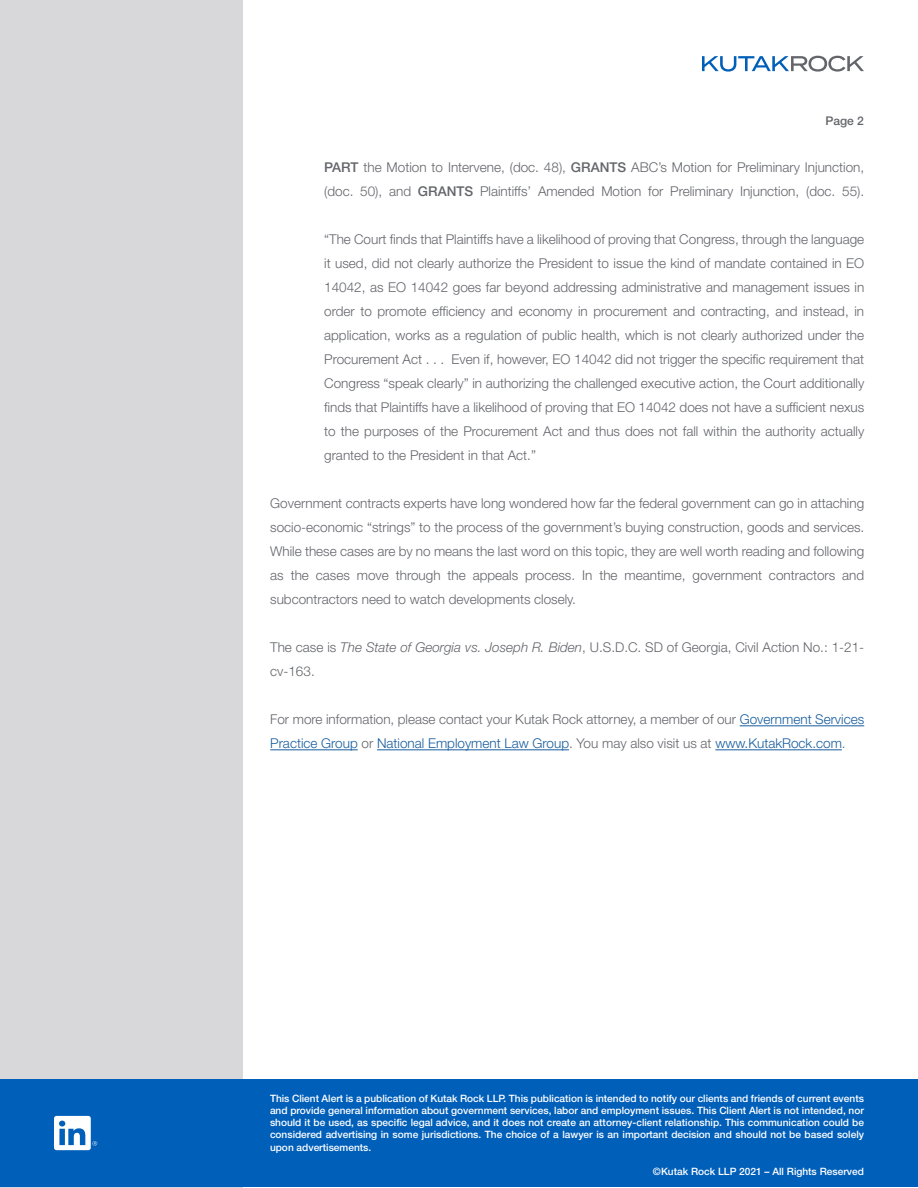
<style>
.page{position:relative;width:918px;height:1188px;background:#fff}
.page>*{position:absolute;margin:0;border:0;box-sizing:border-box;transform-origin:0 0}
.t1{font:300 13.5px/24px "Helvetica Neue LT Std";color:#63656a}
.t2{font:500 12px "Helvetica Neue LT Std";color:#63656a}
.t3{font:500 10.2px/12.1px "Helvetica Neue LT Std";color:#fff;text-align:justify}
.s1{font-weight:500}
.s2{font-style:italic}
.s3{color:#175d9e}
</style>
<div class="page">
<div style="left:0;top:0;width:243px;height:1188px;background:#d8d8da"></div>
<svg style="left:702px;top:56px;width:162px;height:16px"></svg>
<hr style="left:740px;top:725px;width:124px;height:1px;background:#175d9e">
<hr style="left:270px;top:749px;width:88px;height:1px;background:#175d9e">
<hr style="left:377px;top:749px;width:192px;height:1px;background:#175d9e">
<hr style="left:715px;top:749px;width:127px;height:1px;background:#175d9e">
<div style="left:0;top:1079px;width:918px;height:108px;background:#005fb9"></div>
<svg style="left:92px;top:1141px;width:5px;height:5px"></svg>
<div style="left:54px;top:1116px;width:37px;height:34px;background:#fff;border-radius:3px"></div>
<svg style="left:59px;top:1121px;width:26px;height:24px"></svg>
<p class="t2" style="left:826px;top:113px;width:40px">Page 2</p>
<p class="t1" style="left:324px;top:155px;width:542px"><span class="s1">PART</span> the Motion to Intervene, (doc. 48), <span class="s1">GRANTS</span> ABC’s Motion for Preliminary Injunction, (doc. 50), and <span class="s1">GRANTS</span> Plaintiffs’ Amended Motion for Preliminary Injunction, (doc. 55).</p>
<p class="t1" style="left:324px;top:227px;width:542px;text-align:justify">“The Court finds that Plaintiffs have a likelihood of proving that Congress, through the language it used, did not clearly authorize the President to issue the kind of mandate contained in EO 14042, as EO 14042 goes far beyond addressing administrative and management issues in order to promote efficiency and economy in procurement and contracting, and instead, in application, works as a regulation of public health, which is not clearly authorized under the Procurement Act . . . Even if, however, EO 14042 did not trigger the specific requirement that Congress “speak clearly” in authorizing the challenged executive action, the Court additionally finds that Plaintiffs have a likelihood of proving that EO 14042 does not have a sufficient nexus to the purposes of the Procurement Act and thus does not fall within the authority actually granted to the President in that Act.”</p>
<p class="t1" style="left:270px;top:491px;width:596px;text-align:justify">Government contracts experts have long wondered how far the federal government can go in attaching socio-economic “strings” to the process of the government’s buying construction, goods and services.<br>While these cases are by no means the last word on this topic, they are well worth reading and following as the cases move through the appeals process. In the meantime, government contractors and subcontractors need to watch developments closely.</p>
<p class="t1" style="left:270px;top:635px;width:595px">The case is <span class="s2">The State of Georgia vs. Joseph R. Biden</span>, U.S.D.C. SD of Georgia, Civil Action No.: 1-21- cv-163.</p>
<p class="t1" style="left:270px;top:707px;width:596px">For more information, please contact your Kutak Rock attorney, a member of our <span class="s3">Government Services<br>Practice Group</span> or <span class="s3">National Employment Law Group</span>. You may also visit us at <span class="s3">www.KutakRock.com</span>.</p>
<p class="t3" style="left:270px;top:1092px;width:596px">This Client Alert is a publication of Kutak Rock LLP. This publication is intended to notify our clients and friends of current events and provide general information about government services, labor and employment issues. This Client Alert is not intended, nor should it be used, as specific legal advice, and it does not create an attorney-client relationship. This communication could be considered advertising in some jurisdictions. The choice of a lawyer is an important decision and should not be based solely upon advertisements.</p>
<p class="t3" style="left:653px;top:1165px;width:213px">©Kutak Rock LLP 2021 – All Rights Reserved</p>
</div>
